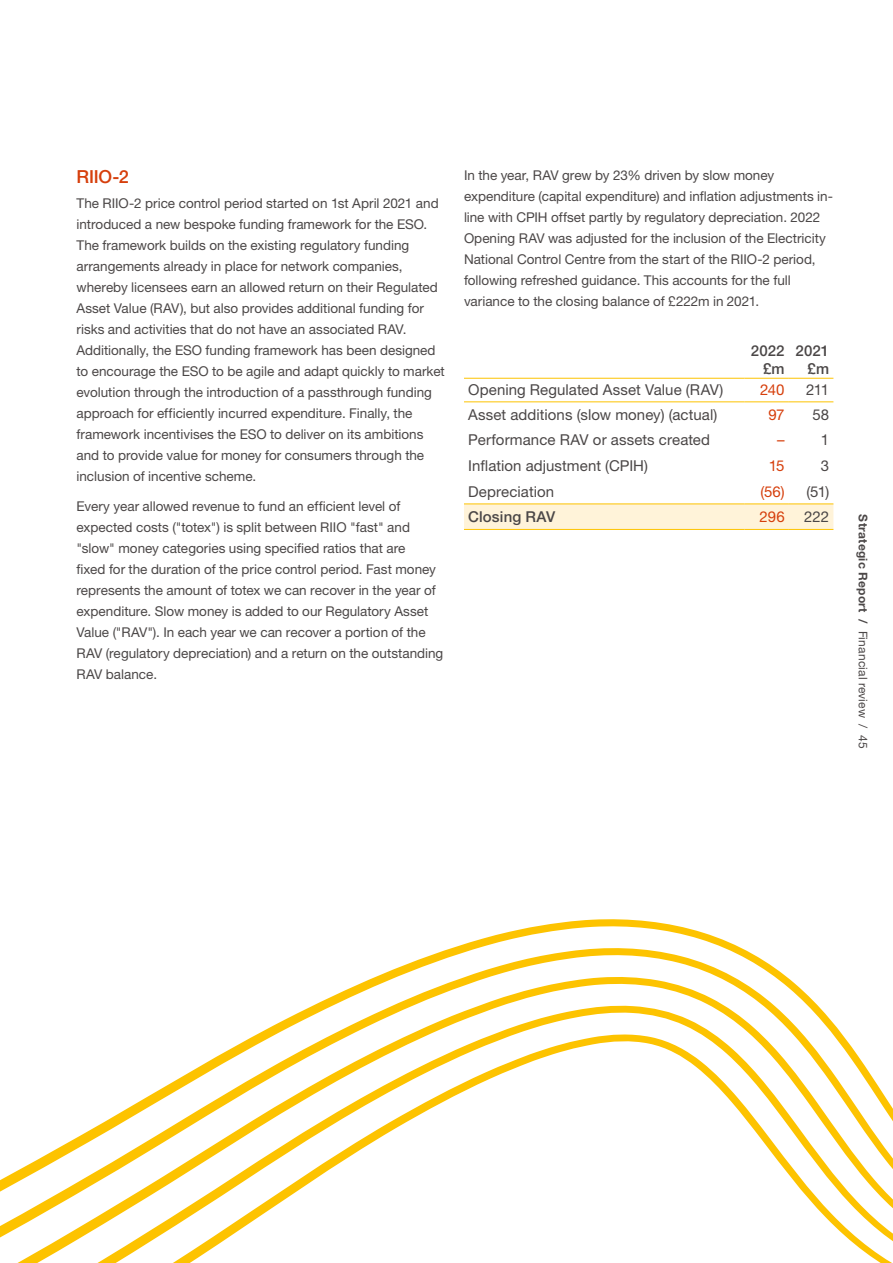
<style>
.page{position:relative;width:893px;height:1263px;background:#fff}
.page>*{position:absolute;margin:0;border:0;box-sizing:border-box;transform-origin:0 0}
.t1{font:500 18px "Helvetica Neue LT Pro";color:#d63f0c}
.t2{font:15px "Helvetica Neue LT Pro";letter-spacing:.005em;color:#4b4747}
.t3{font:500 15px/18px "Helvetica Neue LT Pro";letter-spacing:.005em;color:#4b4747;text-align:right}
.t4{font:15px "Helvetica Neue LT Pro";letter-spacing:-.015em;color:#d63f0c}
.t5{font:13.5px/21px "Helvetica Neue LT Pro";color:#4b4747}
.t6{font:12px "Helvetica Neue LT Pro";letter-spacing:.01em;color:#4b4747}
.s1{color:#4b4747}
.s2{font-weight:700}
</style>
<div class="page">
<svg style="left:0;top:919px;width:893px;height:344px"></svg>
<svg style="left:464px;top:504px;width:369px;height:25px;background:#fef1d4"></svg>
<hr style="left:464px;top:401px;width:281px;height:1px;background:#fdc300">
<hr style="left:745px;top:401px;width:44px;height:1px;background:#fdc300">
<hr style="left:789px;top:401px;width:44px;height:1px;background:#fdc300">
<hr style="left:464px;top:529px;width:281px;height:1px;background:#fdc300">
<hr style="left:745px;top:529px;width:44px;height:1px;background:#fdc300">
<hr style="left:789px;top:529px;width:44px;height:1px;background:#fdc300">
<hr style="left:464px;top:503px;width:281px;height:1px;background:#fdc300">
<hr style="left:745px;top:503px;width:44px;height:1px;background:#fdc300">
<hr style="left:789px;top:503px;width:44px;height:1px;background:#fdc300">
<hr style="left:464px;top:378px;width:281px;height:1px;background:#fdc300">
<hr style="left:745px;top:378px;width:44px;height:1px;background:#fdc300">
<hr style="left:789px;top:378px;width:44px;height:1px;background:#fdc300">
<h1 class="t1" style="left:77px;top:166px;width:54px">RIIO-2</h1>
<p class="t5" style="left:77px;top:193px;width:370px">The RIIO-2 price control period started on 1st April 2021 and introduced a new bespoke funding framework for the ESO.<br>The framework builds on the existing regulatory funding arrangements already in place for network companies, whereby licensees earn an allowed return on their Regulated Asset Value (RAV), but also provides additional funding for risks and activities that do not have an associated RAV.<br>Additionally, the ESO funding framework has been designed to encourage the ESO to be agile and adapt quickly to market evolution through the introduction of a passthrough funding approach for efficiently incurred expenditure. Finally, the framework incentivises the ESO to deliver on its ambitions and to provide value for money for consumers through the inclusion of incentive scheme.</p>
<p class="t5" style="left:77px;top:495px;width:368px">Every year allowed revenue to fund an efficient level of expected costs ("totex") is split between RIIO "fast" and "slow" money categories using specified ratios that are<br>fixed for the duration of the price control period. Fast money represents the amount of totex we can recover in the year of expenditure. Slow money is added to our Regulatory Asset Value ("RAV"). In each year we can recover a portion of the RAV (regulatory depreciation) and a return on the outstanding RAV balance.</p>
<p class="t5" style="left:464px;top:164px;width:370px">In the year, RAV grew by 23% driven by slow money expenditure (capital expenditure) and inflation adjustments in&shy;line with CPIH offset partly by regulatory depreciation. 2022<br>Opening RAV was adjusted for the inclusion of the Electricity National Control Centre from the start of the RIIO-2 period, following refreshed guidance. This accounts for the full variance to the closing balance of £222m in 2021.</p>
<p class="t3" style="left:751px;top:341px;width:35px">2022 £m</p>
<p class="t3" style="left:796px;top:341px;width:35px">2021 £m</p>
<p class="t2" style="left:468px;top:381px;width:257px">Opening Regulated Asset Value (RAV)</p>
<p class="t4" style="left:760px;top:381px;width:26px">240</p>
<p class="t2" style="left:806px;top:381px;width:25px">211</p>
<p class="t2" style="left:468px;top:405px;width:251px">Asset additions (slow money) (actual)</p>
<p class="t4" style="left:768px;top:405px;width:18px">97</p>
<p class="t2" style="left:812px;top:405px;width:18px">58</p>
<p class="t2" style="left:468px;top:431px;width:243px">Performance RAV or assets created</p>
<p class="t4" style="left:777px;top:431px;width:9px">–</p>
<p class="t2" style="left:821px;top:431px;width:10px">1</p>
<p class="t2" style="left:468px;top:456px;width:181px">Inflation adjustment (CPIH)</p>
<p class="t4" style="left:769px;top:456px;width:17px">15</p>
<p class="t2" style="left:821px;top:456px;width:10px">3</p>
<p class="t2" style="left:468px;top:482px;width:87px">Depreciation</p>
<p class="t4" style="left:760px;top:482px;width:70px">(56) <span class="s1">(51)</span></p>
<p class="t3" style="left:468px;top:507px;width:88px">Closing RAV</p>
<p class="t4" style="left:759px;top:507px;width:27px">296</p>
<p class="t2" style="left:804px;top:507px;width:26px">222</p>
<p class="t6" style="left:871px;top:514px;width:236px;rotate:90deg"><span class="s2">Strategic Report /</span> Financial review / 45</p>
</div>
